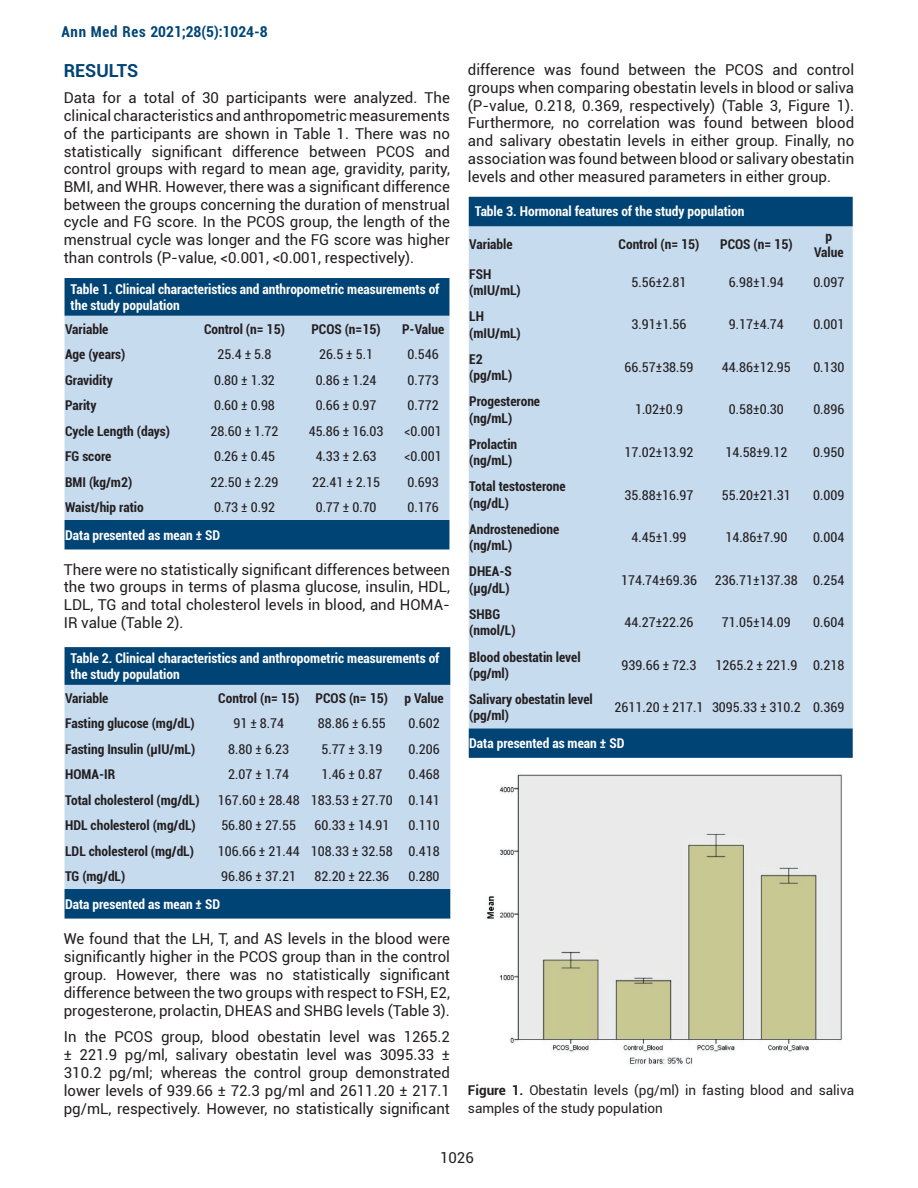
<style>
.page{position:relative;width:918px;height:1188px;background:#fff}
.page>*{position:absolute;margin:0;border:0;box-sizing:border-box;transform-origin:0 0}
.t1{font:700 18px "Roboto";color:#004475}
.t2{font:15px/17.7px "Roboto";color:#231f20;text-align:justify}
.t3{font:700 condensed 15px "Roboto";color:#004475}
.t4{font:condensed 13.5px "Roboto";color:#231f20}
.t5{font:700 condensed 13.5px/16.2px "Roboto";color:#231f20}
.t6{font:700 condensed 13.5px/16.2px "Roboto";color:#fff}
.t7{font:13.5px/18.8px "Roboto";color:#231f20}
.s1{font-weight:700}
</style>
<div class="page">
<div style="left:65px;top:278px;width:384px;height:271px;background:#004475"></div>
<div style="left:65px;top:316px;width:384px;height:204px;background:#c7dbef"></div>
<div style="left:65px;top:647px;width:385px;height:272px;background:#004475"></div>
<div style="left:65px;top:685px;width:385px;height:204px;background:#c7dbef"></div>
<div style="left:469px;top:197px;width:384px;height:561px;background:#004475"></div>
<div style="left:469px;top:227px;width:384px;height:501px;background:#c7dbef"></div>
<img style="left:487px;top:774px;width:355px;height:290px">
<p class="t3" style="left:61px;top:21px;width:208px">Ann Med Res 2021;28(5):1024-8</p>
<p class="t1" style="left:64px;top:58px;width:76px">RESULTS</p>
<p class="t2" style="left:64px;top:89px;width:388px">Data for a total of 30 participants were analyzed. The clinical characteristics and anthropometric measurements of the participants are shown in Table 1. There was no statistically significant difference between PCOS and control groups with regard to mean age, gravidity, parity, BMI, and WHR. However, there was a significant difference between the groups concerning the duration of menstrual cycle and FG score. In the PCOS group, the length of the menstrual cycle was longer and the FG score was higher than controls (P-value, &lt;0.001, &lt;0.001, respectively).</p>
<p class="t6" style="left:71px;top:280px;width:370px">Table 1. Clinical characteristics and anthropometric measurements of the study population</p>
<p class="t5" style="left:65px;top:320px;width:45px">Variable</p>
<p class="t5" style="left:204px;top:320px;width:82px">Control (n= 15)</p>
<p class="t5" style="left:311px;top:320px;width:71px">PCOS (n=15)</p>
<p class="t5" style="left:402px;top:320px;width:44px">P-Value</p>
<p class="t5" style="left:65px;top:346px;width:62px">Age (years)</p>
<p class="t4" style="left:218px;top:345px;width:55px">25.4 ± 5.8</p>
<p class="t4" style="left:319px;top:345px;width:55px">26.5 ± 5.1</p>
<p class="t4" style="left:408px;top:345px;width:33px">0.546</p>
<p class="t5" style="left:65px;top:371px;width:49px">Gravidity</p>
<p class="t4" style="left:214px;top:371px;width:62px">0.80 ± 1.32</p>
<p class="t4" style="left:316px;top:371px;width:62px">0.86 ± 1.24</p>
<p class="t4" style="left:408px;top:371px;width:33px">0.773</p>
<p class="t5" style="left:65px;top:397px;width:33px">Parity</p>
<p class="t4" style="left:214px;top:396px;width:62px">0.60 ± 0.98</p>
<p class="t4" style="left:316px;top:396px;width:62px">0.66 ± 0.97</p>
<p class="t4" style="left:408px;top:396px;width:33px">0.772</p>
<p class="t5" style="left:65px;top:422px;width:107px">Cycle Length (days)</p>
<p class="t4" style="left:211px;top:422px;width:69px">28.60 ± 1.72</p>
<p class="t4" style="left:309px;top:422px;width:76px">45.86 ± 16.03</p>
<p class="t4" style="left:405px;top:422px;width:39px">&lt;0.001</p>
<p class="t5" style="left:65px;top:448px;width:48px">FG score</p>
<p class="t4" style="left:214px;top:447px;width:62px">0.26 ± 0.45</p>
<p class="t4" style="left:316px;top:447px;width:62px">4.33 ± 2.63</p>
<p class="t4" style="left:405px;top:447px;width:39px">&lt;0.001</p>
<p class="t5" style="left:65px;top:473px;width:69px">BMI (kg/m2)</p>
<p class="t4" style="left:211px;top:473px;width:69px">22.50 ± 2.29</p>
<p class="t4" style="left:312px;top:473px;width:69px">22.41 ± 2.15</p>
<p class="t4" style="left:408px;top:473px;width:33px">0.693</p>
<p class="t5" style="left:65px;top:499px;width:80px">Waist/hip ratio</p>
<p class="t4" style="left:214px;top:498px;width:62px">0.73 ± 0.92</p>
<p class="t4" style="left:316px;top:498px;width:62px">0.77 ± 0.70</p>
<p class="t4" style="left:408px;top:498px;width:33px">0.176</p>
<p class="t6" style="left:65px;top:526px;width:157px">Data presented as mean ± SD</p>
<p class="t2" style="left:64px;top:560px;width:388px">There were no statistically significant differences between the two groups in terms of plasma glucose, insulin, HDL, LDL, TG and total cholesterol levels in blood, and HOMA-IR value (Table 2).</p>
<p class="t6" style="left:71px;top:649px;width:370px">Table 2. Clinical characteristics and anthropometric measurements of the study population</p>
<p class="t5" style="left:65px;top:689px;width:45px">Variable</p>
<p class="t5" style="left:218px;top:689px;width:227px">Control (n= 15) PCOS (n= 15) p Value</p>
<p class="t5" style="left:65px;top:715px;width:131px">Fasting glucose (mg/dL)</p>
<p class="t4" style="left:233px;top:714px;width:52px">91 ± 8.74</p>
<p class="t4" style="left:318px;top:714px;width:69px">88.86 ± 6.55</p>
<p class="t4" style="left:408px;top:714px;width:33px">0.602</p>
<p class="t5" style="left:65px;top:740px;width:132px">Fasting Insulin (μIU/mL)</p>
<p class="t4" style="left:228px;top:740px;width:62px">8.80 ± 6.23</p>
<p class="t4" style="left:321px;top:740px;width:62px">5.77 ± 3.19</p>
<p class="t4" style="left:408px;top:740px;width:33px">0.206</p>
<p class="t5" style="left:65px;top:766px;width:52px">HOMA-IR</p>
<p class="t4" style="left:228px;top:765px;width:62px">2.07 ± 1.74</p>
<p class="t4" style="left:321px;top:765px;width:62px">1.46 ± 0.87</p>
<p class="t4" style="left:408px;top:765px;width:33px">0.468</p>
<p class="t5" style="left:65px;top:791px;width:136px">Total cholesterol (mg/dL)</p>
<p class="t4" style="left:218px;top:791px;width:223px">167.60 ± 28.48 183.53 ± 27.70 0.141</p>
<p class="t5" style="left:65px;top:817px;width:132px">HDL cholesterol (mg/dL)</p>
<p class="t4" style="left:221px;top:816px;width:76px">56.80 ± 27.55</p>
<p class="t4" style="left:314px;top:816px;width:76px">60.33 ± 14.91</p>
<p class="t4" style="left:408px;top:816px;width:33px">0.110</p>
<p class="t5" style="left:65px;top:842px;width:130px">LDL cholesterol (mg/dL)</p>
<p class="t4" style="left:218px;top:842px;width:223px">106.66 ± 21.44 108.33 ± 32.58 0.418</p>
<p class="t5" style="left:65px;top:868px;width:62px">TG (mg/dL)</p>
<p class="t4" style="left:221px;top:867px;width:76px">96.86 ± 37.21</p>
<p class="t4" style="left:314px;top:867px;width:76px">82.20 ± 22.36</p>
<p class="t4" style="left:408px;top:867px;width:33px">0.280</p>
<p class="t6" style="left:65px;top:895px;width:157px">Data presented as mean ± SD</p>
<p class="t2" style="left:64px;top:929px;width:388px">We found that the LH, T, and AS levels in the blood were significantly higher in the PCOS group than in the control group. However, there was no statistically significant difference between the two groups with respect to FSH, E2, progesterone, prolactin, DHEAS and SHBG levels (Table 3).</p>
<p class="t2" style="left:64px;top:1028px;width:388px">In the PCOS group, blood obestatin level was 1265.2 ± 221.9 pg/ml, salivary obestatin level was 3095.33 ± 310.2 pg/ml; whereas the control group demonstrated lower levels of 939.66 ± 72.3 pg/ml and 2611.20 ± 217.1 pg/mL, respectively. However, no statistically significant</p>
<p class="t2" style="left:468px;top:60px;width:388px">difference was found between the PCOS and control groups when comparing obestatin levels in blood or saliva (P-value, 0.218, 0.369, respectively) (Table 3, Figure 1).<br>Furthermore, no correlation was found between blood and salivary obestatin levels in either group. Finally, no association was found between blood or salivary obestatin levels and other measured parameters in either group.</p>
<p class="t6" style="left:475px;top:203px;width:271px">Table 3. Hormonal features of the study population</p>
<p class="t5" style="left:469px;top:235px;width:45px">Variable</p>
<p class="t5" style="left:619px;top:235px;width:82px">Control (n= 15)</p>
<p class="t5" style="left:720px;top:235px;width:74px">PCOS (n= 15)</p>
<p class="t5" style="left:814px;top:227px;width:31px;text-align:center">p<br>Value</p>
<p class="t5" style="left:469px;top:265px;width:53px">FSH (mIU/mL)</p>
<p class="t4" style="left:632px;top:273px;width:56px">5.56±2.81</p>
<p class="t4" style="left:729px;top:273px;width:56px">6.98±1.94</p>
<p class="t4" style="left:813px;top:273px;width:33px">0.097</p>
<p class="t5" style="left:469px;top:308px;width:53px">LH (mIU/mL)</p>
<p class="t4" style="left:632px;top:315px;width:56px">3.91±1.56</p>
<p class="t4" style="left:729px;top:315px;width:56px">9.17±4.74</p>
<p class="t4" style="left:813px;top:315px;width:33px">0.001</p>
<p class="t5" style="left:469px;top:350px;width:45px">E2 (pg/mL)</p>
<p class="t4" style="left:625px;top:358px;width:70px">66.57±38.59</p>
<p class="t4" style="left:722px;top:358px;width:70px">44.86±12.95</p>
<p class="t4" style="left:813px;top:358px;width:33px">0.130</p>
<p class="t5" style="left:469px;top:393px;width:72px">Progesterone (ng/mL)</p>
<p class="t4" style="left:635px;top:400px;width:50px">1.02±0.9</p>
<p class="t4" style="left:729px;top:400px;width:56px">0.58±0.30</p>
<p class="t4" style="left:813px;top:400px;width:33px">0.896</p>
<p class="t5" style="left:469px;top:435px;width:50px">Prolactin (ng/mL)</p>
<p class="t4" style="left:625px;top:443px;width:70px">17.02±13.92</p>
<p class="t4" style="left:725px;top:443px;width:63px">14.58±9.12</p>
<p class="t4" style="left:813px;top:443px;width:33px">0.950</p>
<p class="t5" style="left:469px;top:478px;width:98px">Total testosterone (ng/dL)</p>
<p class="t4" style="left:625px;top:485px;width:70px">35.88±16.97</p>
<p class="t4" style="left:722px;top:485px;width:70px">55.20±21.31</p>
<p class="t4" style="left:813px;top:485px;width:33px">0.009</p>
<p class="t5" style="left:469px;top:521px;width:92px">Androstenedione (ng/mL)</p>
<p class="t4" style="left:632px;top:528px;width:56px">4.45±1.99</p>
<p class="t4" style="left:725px;top:528px;width:63px">14.86±7.90</p>
<p class="t4" style="left:813px;top:528px;width:33px">0.004</p>
<p class="t5" style="left:469px;top:563px;width:44px">DHEA-S (μg/dL)</p>
<p class="t4" style="left:621px;top:570px;width:77px">174.74±69.36</p>
<p class="t4" style="left:715px;top:570px;width:131px">236.71±137.38 0.254</p>
<p class="t5" style="left:469px;top:606px;width:48px">SHBG (nmol/L)</p>
<p class="t4" style="left:625px;top:613px;width:70px">44.27±22.26</p>
<p class="t4" style="left:722px;top:613px;width:70px">71.05±14.09</p>
<p class="t4" style="left:813px;top:613px;width:33px">0.604</p>
<p class="t5" style="left:469px;top:648px;width:113px">Blood obestatin level (pg/ml)</p>
<p class="t4" style="left:622px;top:655px;width:76px">939.66 ± 72.3</p>
<p class="t4" style="left:715px;top:655px;width:130px">1265.2 ± 221.9 0.218</p>
<p class="t5" style="left:469px;top:691px;width:125px">Salivary obestatin level (pg/ml)</p>
<p class="t4" style="left:615px;top:698px;width:231px">2611.20 ± 217.1 3095.33 ± 310.2 0.369</p>
<p class="t6" style="left:469px;top:735px;width:157px">Data presented as mean ± SD</p>
<p class="t7" style="left:468px;top:1080px;width:388px"><span class="s1">Figure 1.</span> Obestatin levels (pg/ml) in fasting blood and saliva samples of the study population</p>
<p class="t2" style="left:440px;top:1148px;width:35px">1026</p>
</div>
